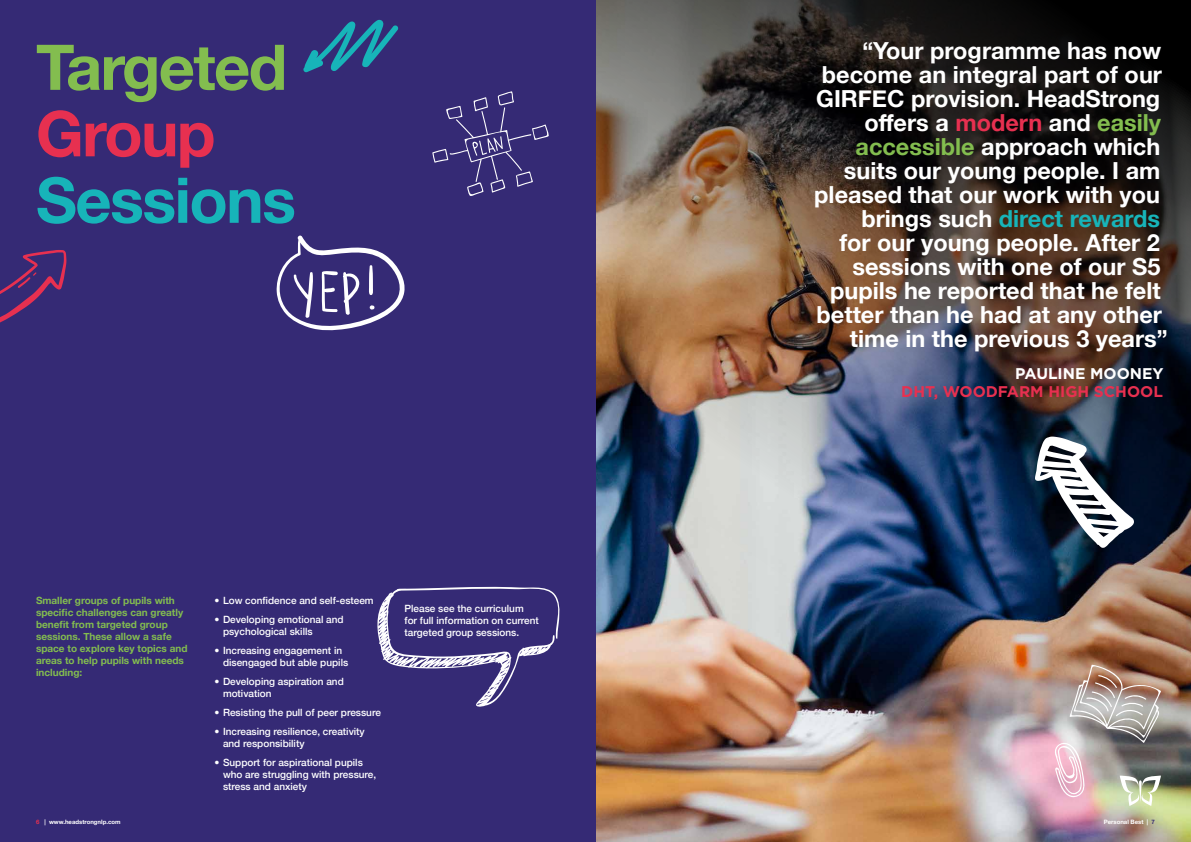
<style>
.page{position:relative;width:1191px;height:842px;background:#fff}
.page>*{position:absolute;margin:0;border:0;box-sizing:border-box;transform-origin:0 0}
.t1{font:700 63.1px "Helvetica Neue";letter-spacing:-.025em;color:#83bd4f}
.t2{font:700 63.1px "Helvetica Neue";letter-spacing:-.025em;color:#17b4b9}
.t3{font:700 63.1px "Helvetica Neue";letter-spacing:-.025em;color:#e73050}
.t4{font:700 23.5px "Helvetica Neue";color:#fff}
.t5{font:700 23.5px "Helvetica Neue";color:#17b4b9}
.t6{font:700 15.5px "Gotham";color:#e73050}
.t7{font:700 15.5px "Gotham";color:#fff}
.t8{font:500 10px/12px "Helvetica Neue";color:#fff}
.t9{font:700 10px/12px "Helvetica Neue";color:#83bd4f}
.t10{font:700 6px "Helvetica Neue";color:#fff}
.s1{color:#e73050}
.s2{color:#83bd4f}
.s3{color:#fff}
.s4{color:#352a75}
</style>
<div class="page">
<img style="left:595px;top:0;width:596px;height:842px">
<img style="left:1053px;top:665px;width:108px;height:141px">
<svg style="left:1034px;top:437px;width:100px;height:111px"></svg>
<div style="left:0;top:0;width:595px;height:842px;background:#352a75"></div>
<svg style="left:0;top:250px;width:66px;height:73px"></svg>
<svg style="left:276px;top:236px;width:129px;height:95px"></svg>
<svg style="left:303px;top:20px;width:95px;height:52px"></svg>
<svg style="left:432px;top:91px;width:117px;height:105px"></svg>
<svg style="left:377px;top:586px;width:183px;height:121px"></svg>
<h1 class="t1" style="left:36px;top:18px;width:253px">Targeted</h1>
<h1 class="t3" style="left:36px;top:84px;width:181px">Group</h1>
<h1 class="t2" style="left:36px;top:151px;width:261px">Sessions</h1>
<p class="t9" style="left:36px;top:594px;width:153px">Smaller groups of pupils with specific challenges can greatly benefit from targeted group sessions. These allow a safe space to explore key topics and areas to help pupils with needs including:</p>
<p class="t8" style="left:214px;top:593px;width:161px">• Low confidence and self-esteem</p>
<p class="t8" style="left:223px;top:612px;width:122px;text-indent:-8px">• Developing emotional and psychological skills</p>
<p class="t8" style="left:223px;top:643px;width:127px;text-indent:-8px">• Increasing engagement in disengaged but able pupils</p>
<p class="t8" style="left:223px;top:674px;width:122px;text-indent:-8px">• Developing aspiration and motivation</p>
<p class="t8" style="left:214px;top:706px;width:168px">• Resisting the pull of peer pressure</p>
<p class="t8" style="left:223px;top:725px;width:143px;text-indent:-8px">• Increasing resilience, creativity and responsibility</p>
<p class="t8" style="left:223px;top:756px;width:155px;text-indent:-8px">• Support for aspirational pupils who are struggling with pressure, stress and anxiety</p>
<p class="t8" style="left:404px;top:601px;width:136px">Please see the curriculum<br>for full information on current targeted group sessions.</p>
<h2 class="t4" style="left:862px;top:32px;width:300px">“Your programme has now</h2>
<h2 class="t4" style="left:822px;top:56px;width:341px">become an integral part of our</h2>
<h2 class="t4" style="left:816px;top:80px;width:345px">GIRFEC provision. HeadStrong</h2>
<h2 class="t4" style="left:864px;top:104px;width:298px">offers a <span class="s1">modern</span> and <span class="s2">easily</span></h2>
<h2 class="t4" style="left:855px;top:128px;width:306px"><span class="s2">accessible</span> approach which</h2>
<h2 class="t4" style="left:844px;top:152px;width:318px">suits our young people. I am</h2>
<h2 class="t4" style="left:814px;top:176px;width:347px">pleased that our work with you</h2>
<h2 class="t5" style="left:861px;top:200px;width:300px"><span class="s3">brings such</span> direct rewards</h2>
<h2 class="t4" style="left:839px;top:224px;width:322px">for our young people. After 2</h2>
<h2 class="t4" style="left:852px;top:248px;width:309px">sessions with one of our S5</h2>
<h2 class="t4" style="left:830px;top:272px;width:332px">pupils he reported that he felt</h2>
<h2 class="t4" style="left:816px;top:296px;width:347px">better than he had at any other</h2>
<h2 class="t4" style="left:849px;top:320px;width:319px">time in the previous 3 years”</h2>
<h3 class="t7" style="left:1015px;top:364px;width:150px">PAULINE MOONEY</h3>
<h3 class="t6" style="left:901px;top:383px;width:263px">DHT, WOODFARM HIGH SCHOOL</h3>
<p class="t10" style="left:36px;top:818px;width:86px"><span class="s1">6</span> | www.headstrongnlp.com</p>
<p class="t10" style="left:1103px;top:818px;width:53px">Personal Best | <span class="s4">7</span></p>
</div>
